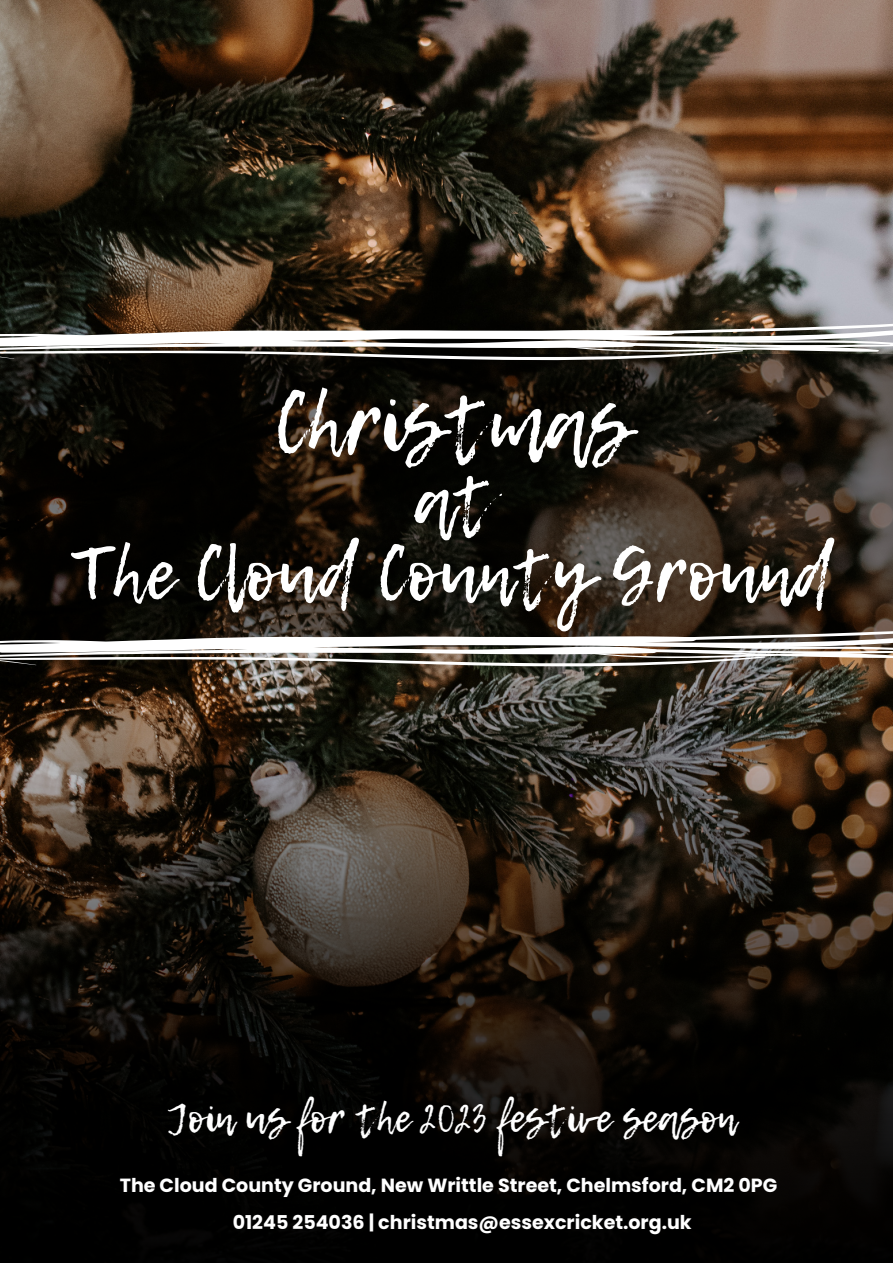
<style>
.page{position:relative;width:893px;height:1264px;background:#fff}
.page>*{position:absolute;margin:0;border:0;box-sizing:border-box;transform-origin:0 0}
.t1{font:81.45px "Lemon Tuesday";color:#fff}
.t2{font:72.45px "Lemon Tuesday";color:#fff}
.t3{font:39.6px "Lemon Tuesday";color:#fff}
.t4{font:700 19.05px "Poppins";color:#fff}
</style>
<div class="page">
<img style="left:0;top:0;width:892px;height:320px">
<img style="left:0;top:666px;width:892px;height:596px">
<svg style="left:0;top:360px;width:892px;height:266px;background:#1a140d"></svg>
<svg style="left:0;top:626px;width:892px;height:40px"></svg>
<svg style="left:0;top:320px;width:892px;height:40px"></svg>
<p class="t1" style="left:273px;top:362px;width:359px">Christmas</p>
<p class="t2" style="left:412px;top:446px;width:81px">at</p>
<p class="t2" style="left:72px;top:519px;width:761px">The Cloud County Ground</p>
<p class="t3" style="left:168px;top:1088px;width:569px">Join us for the 2023 festive season</p>
<p class="t4" style="left:120px;top:1171px;width:659px">The Cloud County Ground, New Writtle Street, Chelmsford, CM2 0PG</p>
<p class="t4" style="left:233px;top:1209px;width:460px">01245 254036 | christmas@essexcricket.org.uk</p>
</div>
